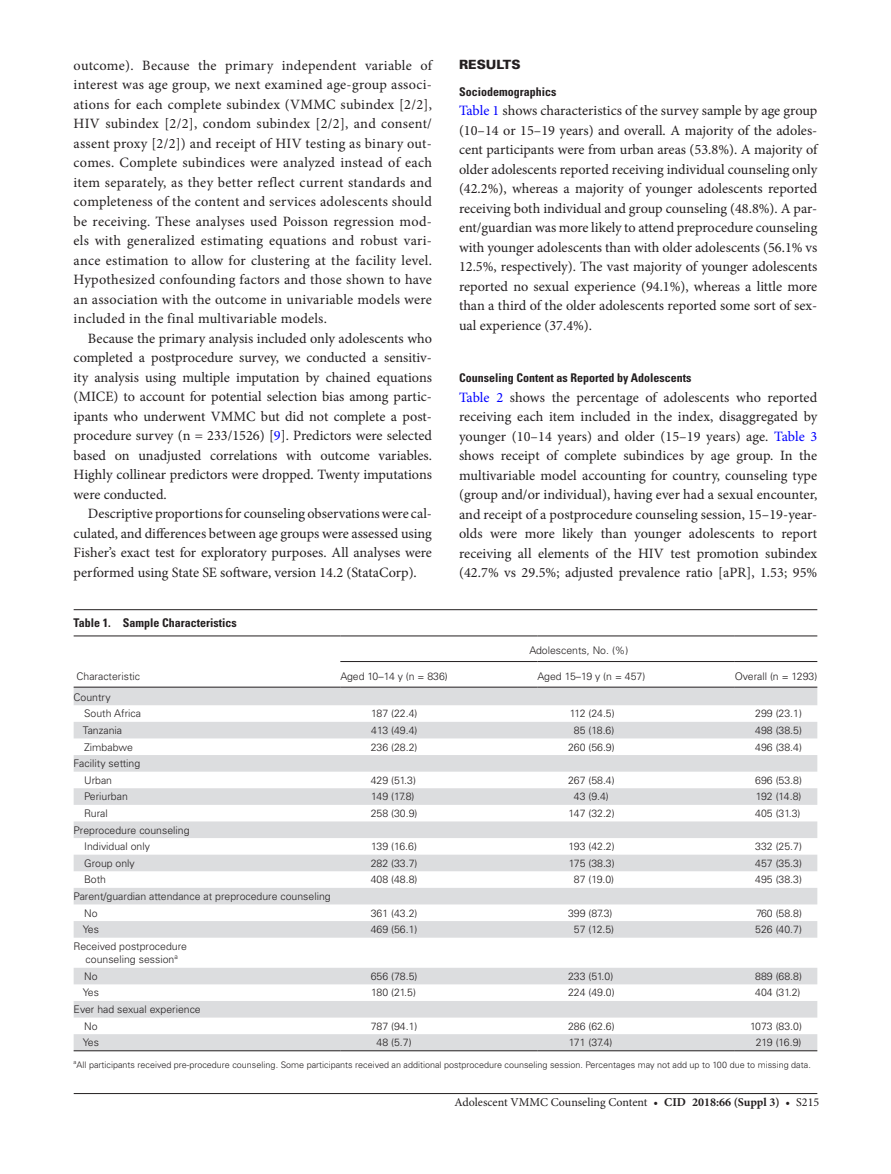
<style>
.page{position:relative;width:891px;height:1174px;background:#fff}
.page>*{position:absolute;margin:0;border:0;box-sizing:border-box;transform-origin:0 0}
.t1{font:14.25px/19.5px "Minion Pro";color:#231f20;text-align:justify}
.t2{font:900 12.75px "Univers LT Std";color:#231f20}
.t3{font:700 condensed 12px "Univers LT Std";color:#231f20}
.t4{font:12px "Minion Pro";color:#231f20}
.t5{font:300 10.5px/16.6px "Univers LT Std";color:#231f20}
.t6{font:300 9px "Univers LT Std";color:#231f20}
.s1{color:#00f}
.s2{font-weight:700}
</style>
<div class="page">
<hr style="left:74px;top:1093px;width:743px;height:1px;background:#231f20">
<hr style="left:74px;top:609px;width:743px;height:1px;background:#231f20">
<svg style="left:74px;top:662px;width:743px;height:25px"></svg>
<svg style="left:74px;top:688px;width:743px;height:362px"></svg>
<hr style="left:74px;top:636px;width:266px;height:1px;background:#231f20">
<hr style="left:340px;top:636px;width:197px;height:1px;background:#231f20">
<hr style="left:537px;top:636px;width:198px;height:1px;background:#231f20">
<hr style="left:735px;top:636px;width:82px;height:1px;background:#231f20">
<hr style="left:340px;top:661px;width:197px;height:1px;background:#231f20">
<hr style="left:340px;top:687px;width:197px;height:1px;background:#231f20">
<hr style="left:537px;top:661px;width:198px;height:1px;background:#231f20">
<hr style="left:537px;top:687px;width:198px;height:1px;background:#231f20">
<hr style="left:735px;top:661px;width:82px;height:1px;background:#231f20">
<hr style="left:735px;top:687px;width:82px;height:1px;background:#231f20">
<hr style="left:74px;top:687px;width:266px;height:1px;background:#231f20">
<hr style="left:74px;top:1050px;width:266px;height:1px;background:#231f20">
<hr style="left:340px;top:1050px;width:197px;height:1px;background:#231f20">
<hr style="left:537px;top:1050px;width:198px;height:1px;background:#231f20">
<hr style="left:735px;top:1050px;width:82px;height:1px;background:#231f20">
<p class="t1" style="left:74px;top:55px;width:360px">outcome). Because the primary independent variable of interest was age group, we next examined age-group associ&shy;ations for each complete subindex (VMMC subindex [2/2], HIV subindex [2/2], condom subindex [2/2], and consent/ assent proxy [2/2]) and receipt of HIV testing as binary out&shy;comes. Complete subindices were analyzed instead of each item separately, as they better reflect current standards and completeness of the content and services adolescents should be receiving. These analyses used Poisson regression mod&shy;els with generalized estimating equations and robust vari&shy;ance estimation to allow for clustering at the facility level.<br>Hypothesized confounding factors and those shown to have an association with the outcome in univariable models were included in the final multivariable models.</p>
<p class="t1" style="left:74px;top:328px;width:360px;text-indent:14px">Because the primary analysis included only adolescents who completed a postprocedure survey, we conducted a sensitiv&shy;ity analysis using multiple imputation by chained equations (MICE) to account for potential selection bias among partic&shy;ipants who underwent VMMC but did not complete a post&shy;procedure survey (n = 233/1526) [<span class="s1">9</span>]. Predictors were selected based on unadjusted correlations with outcome variables.<br>Highly collinear predictors were dropped. Twenty imputations were conducted.</p>
<p class="t1" style="left:74px;top:504px;width:360px;text-indent:14px">Descriptive proportions for counseling observations were cal&shy;culated, and differences between age groups were assessed using Fisher’s exact test for exploratory purposes. All analyses were performed using State SE software, version 14.2 (StataCorp).</p>
<p class="t3" style="left:74px;top:615px;width:165px">Table 1. Sample Characteristics</p>
<p class="t2" style="left:459px;top:56px;width:63px">RESULTS</p>
<p class="t3" style="left:459px;top:84px;width:99px">Sociodemographics</p>
<p class="t1" style="left:459px;top:101px;width:360px"><span class="s1">Table 1</span> shows characteristics of the survey sample by age group (10–14 or 15–19 years) and overall. A majority of the adoles&shy;cent participants were from urban areas (53.8%). A majority of older adolescents reported receiving individual counseling only (42.2%), whereas a majority of younger adolescents reported receiving both individual and group counseling (48.8%). A par&shy;ent/guardian was more likely to attend preprocedure counseling with younger adolescents than with older adolescents (56.1% vs 12.5%, respectively). The vast majority of younger adolescents reported no sexual experience (94.1%), whereas a little more than a third of the older adolescents reported some sort of sex&shy;ual experience (37.4%).</p>
<p class="t3" style="left:459px;top:370px;width:234px">Counseling Content as Reported by Adolescents</p>
<p class="t1" style="left:459px;top:387px;width:360px"><span class="s1">Table 2</span> shows the percentage of adolescents who reported receiving each item included in the index, disaggregated by younger (10–14 years) and older (15–19 years) age. <span class="s1">Table 3 </span>shows receipt of complete subindices by age group. In the multivariable model accounting for country, counseling type (group and/or individual), having ever had a sexual encounter, and receipt of a postprocedure counseling session, 15–19-year&shy;olds were more likely than younger adolescents to report receiving all elements of the HIV test promotion subindex (42.7% vs 29.5%; adjusted prevalence ratio [aPR], 1.53; 95%</p>
<p class="t5" style="left:529px;top:642px;width:100px">Adolescents, No. (%)</p>
<p class="t5" style="left:77px;top:668px;width:65px">Characteristic</p>
<p class="t5" style="left:84px;top:689px;width:58px;text-indent:-10px">Country<br>South Africa</p>
<p class="t5" style="left:340px;top:668px;width:109px">Aged 10–14 y (n = 836)</p>
<p class="t5" style="left:537px;top:668px;width:109px">Aged 15–19 y (n = 457)</p>
<p class="t5" style="left:735px;top:668px;width:84px">Overall (n = 1293)</p>
<p class="t5" style="left:371px;top:705px;width:48px">187 (22.4)</p>
<p class="t5" style="left:570px;top:705px;width:46px">112 (24.5)</p>
<p class="t5" style="left:755px;top:705px;width:48px">299 (23.1)</p>
<p class="t5" style="left:83px;top:722px;width:41px">Tanzania</p>
<p class="t5" style="left:371px;top:722px;width:48px">413 (49.4)</p>
<p class="t5" style="left:574px;top:722px;width:42px">85 (18.6)</p>
<p class="t5" style="left:755px;top:722px;width:48px">498 (38.5)</p>
<p class="t5" style="left:84px;top:738px;width:50px">Zimbabwe</p>
<p class="t5" style="left:371px;top:738px;width:48px">236 (28.2)</p>
<p class="t5" style="left:568px;top:738px;width:48px">260 (56.9)</p>
<p class="t5" style="left:755px;top:738px;width:48px">496 (38.4)</p>
<p class="t5" style="left:84px;top:755px;width:58px;text-indent:-10px">Facility setting<br>Urban</p>
<p class="t5" style="left:371px;top:772px;width:47px">429 (51.3)</p>
<p class="t5" style="left:568px;top:772px;width:48px">267 (58.4)</p>
<p class="t5" style="left:755px;top:772px;width:48px">696 (53.8)</p>
<p class="t5" style="left:84px;top:788px;width:45px">Periurban</p>
<p class="t5" style="left:371px;top:788px;width:45px">149 (17.8)</p>
<p class="t5" style="left:574px;top:788px;width:37px">43 (9.4)</p>
<p class="t5" style="left:756px;top:788px;width:47px">192 (14.8)</p>
<p class="t5" style="left:84px;top:805px;width:25px">Rural</p>
<p class="t5" style="left:371px;top:805px;width:48px">258 (30.9)</p>
<p class="t5" style="left:569px;top:805px;width:48px">147 (32.2)</p>
<p class="t5" style="left:755px;top:805px;width:47px">405 (31.3)</p>
<p class="t5" style="left:84px;top:821px;width:107px;text-indent:-10px">Preprocedure counseling<br>Individual only</p>
<p class="t5" style="left:371px;top:838px;width:47px">139 (16.6)</p>
<p class="t5" style="left:569px;top:838px;width:48px">193 (42.2)</p>
<p class="t5" style="left:755px;top:838px;width:48px">332 (25.7)</p>
<p class="t5" style="left:84px;top:855px;width:52px">Group only</p>
<p class="t5" style="left:371px;top:855px;width:48px">282 (33.7)</p>
<p class="t5" style="left:569px;top:855px;width:47px">175 (38.3)</p>
<p class="t5" style="left:755px;top:855px;width:48px">457 (35.3)</p>
<p class="t5" style="left:84px;top:871px;width:23px">Both</p>
<p class="t5" style="left:371px;top:871px;width:48px">408 (48.8)</p>
<p class="t5" style="left:574px;top:871px;width:42px">87 (19.0)</p>
<p class="t5" style="left:755px;top:871px;width:48px">495 (38.3)</p>
<p class="t5" style="left:84px;top:888px;width:248px;text-indent:-10px">Parent/guardian attendance at preprocedure counseling<br>No</p>
<p class="t5" style="left:371px;top:905px;width:48px">361 (43.2)</p>
<p class="t5" style="left:568px;top:905px;width:46px">399 (87.3)</p>
<p class="t5" style="left:756px;top:905px;width:47px">760 (58.8)</p>
<p class="t5" style="left:83px;top:921px;width:18px">Yes</p>
<p class="t5" style="left:371px;top:921px;width:48px">469 (56.1)</p>
<p class="t5" style="left:574px;top:921px;width:42px">57 (12.5)</p>
<p class="t5" style="left:755px;top:921px;width:48px">526 (40.7)</p>
<p class="t5" style="left:74px;top:939px;width:115px;line-height:13.5px;text-align:center">Received postprocedure counseling session<sup>a</sup></p>
<p class="t5" style="left:84px;top:968px;width:15px">No</p>
<p class="t5" style="left:371px;top:968px;width:48px">656 (78.5)</p>
<p class="t5" style="left:568px;top:968px;width:47px">233 (51.0)</p>
<p class="t5" style="left:755px;top:968px;width:48px">889 (68.8)</p>
<p class="t5" style="left:83px;top:984px;width:18px">Yes</p>
<p class="t5" style="left:371px;top:984px;width:46px">180 (21.5)</p>
<p class="t5" style="left:568px;top:984px;width:48px">224 (49.0)</p>
<p class="t5" style="left:755px;top:984px;width:47px">404 (31.2)</p>
<p class="t5" style="left:84px;top:1001px;width:118px;text-indent:-10px">Ever had sexual experience<br>No</p>
<p class="t5" style="left:371px;top:1018px;width:48px">787 (94.1)</p>
<p class="t5" style="left:568px;top:1018px;width:48px">286 (62.6)</p>
<p class="t5" style="left:750px;top:1018px;width:53px">1073 (83.0)</p>
<p class="t5" style="left:83px;top:1034px;width:18px">Yes</p>
<p class="t5" style="left:377px;top:1034px;width:37px">48 (5.7)</p>
<p class="t5" style="left:569px;top:1034px;width:45px">171 (37.4)</p>
<p class="t5" style="left:756px;top:1034px;width:47px">219 (16.9)</p>
<p class="t6" style="left:74px;top:1059px;width:739px"><sup>a</sup>All participants received pre-procedure counseling. Some participants received an additional postprocedure counseling session. Percentages may not add up to 100 due to missing data.</p>
<p class="t4" style="left:455px;top:1094px;width:366px">Adolescent VMMC Counseling Content • <span class="s2">CID 2018:66 (Suppl 3)</span> • S215</p>
</div>
